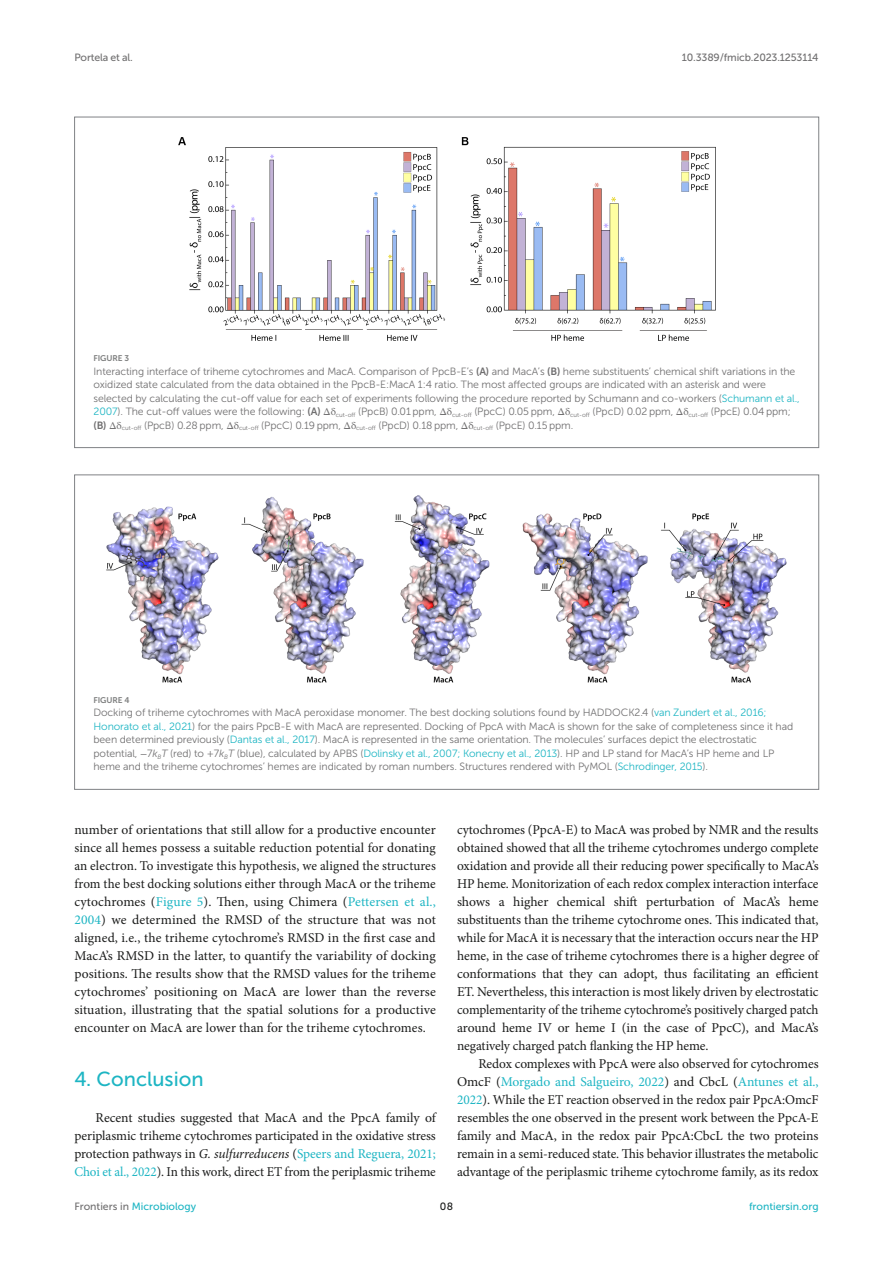
<style>
.page{position:relative;width:893px;height:1263px;background:#fff}
.page>*{position:absolute;margin:0;border:0;box-sizing:border-box;transform-origin:0 0}
.HEAD_1{font:20.25px "Museo Sans 500";color:#1db5c3}
.TEXT{font:13.5px/18px "Minion Pro";color:#1b1c1b;text-align:justify}
.TEXT_FLUSH{font:13.5px/18px "Minion Pro";letter-spacing:-.005em;color:#1b1c1b;text-align:justify}
.FIG_LEG{font:10.5px/13.5px "Museo Sans 300";letter-spacing:-.01em;color:#706f70}
.t1{font:10.5px "Museo Sans 500";letter-spacing:-.015em;color:#706f70}
.t2{font:10.5px "Museo Sans 500";color:#1db5c3}
.t3{font:10.5px "Museo Sans 500";color:#1b1c1b}
.FIG_HD{font:8.25px "Museo Sans 700";letter-spacing:-.01em;color:#7e7f7f}
.s1{font-family:"Museo Sans 700"}
.s2{color:#1db5c3}
.s3{font-family:"STIX General"}
.s4{font-style:italic}
.s5{color:#706f70}
</style>
<div class="page">
<img style="left:178px;top:137px;width:538px;height:204px">
<img style="left:106px;top:495px;width:681px;height:188px">
<p class="t1" style="left:74px;top:51px;width:60px">Portela et al.</p>
<p class="t1" style="left:682px;top:51px;width:138px">10.3389/fmicb.2023.1253114</p>
<p class="FIG_HD" style="left:94px;top:354px;width:37px">FIGURE 3</p>
<p class="FIG_LEG" style="left:94px;top:364px;width:708px">Interacting interface of triheme cytochromes and MacA. Comparison of PpcB-E’s <span class="s1">(A)</span> and MacA’s <span class="s1">(B)</span> heme substituents’ chemical shift variations in the oxidized state calculated from the data obtained in the PpcB-E:MacA 1:4 ratio. The most affected groups are indicated with an asterisk and were selected by calculating the cut-off value for each set of experiments following the procedure reported by Schumann and co-workers (<span class="s2">Schumann et al., 2007</span>). The cut-off values were the following: <span class="s1">(A)</span> <span class="s3">Δδ</span><sub>cut-off</sub> (PpcB) 0.01 ppm, <span class="s3">Δδ</span><sub>cut-off</sub> (PpcC) 0.05 ppm, <span class="s3">Δδ</span><sub>cut-off</sub> (PpcD) 0.02 ppm, <span class="s3">Δδ</span><sub>cut-off</sub> (PpcE) 0.04 ppm; <span class="s1">(B)</span> <span class="s3">Δδ</span><sub>cut-off</sub> (PpcB) 0.28 ppm, <span class="s3">Δδ</span><sub>cut-off</sub> (PpcC) 0.19 ppm, <span class="s3">Δδ</span><sub>cut-off</sub> (PpcD) 0.18 ppm, <span class="s3">Δδ</span><sub>cut-off</sub> (PpcE) 0.15 ppm.</p>
<p class="FIG_HD" style="left:94px;top:695px;width:37px">FIGURE 4</p>
<p class="FIG_LEG" style="left:94px;top:706px;width:701px">Docking of triheme cytochromes with MacA peroxidase monomer. The best docking solutions found by HADDOCK2.4 (<span class="s2">van Zundert et al., 2016; Honorato et al., 2021</span>) for the pairs PpcB-E with MacA are represented. Docking of PpcA with MacA is shown for the sake of completeness since it had been determined previously (<span class="s2">Dantas et al., 2017</span>). MacA is represented in the same orientation. The molecules’ surfaces depict the electrostatic potential, <span class="s3">−</span>7<span class="s4">k</span><sub>B</sub><span class="s4">T</span> (red) to +7<span class="s4">k</span><sub>B</sub><span class="s4">T</span> (blue), calculated by APBS (<span class="s2">Dolinsky et al., 2007; Konecny et al., 2013</span>). HP and LP stand for MacA’s HP heme and LP heme and the triheme cytochromes’ hemes are indicated by roman numbers. Structures rendered with PyMOL (<span class="s2">Schrodinger, 2015</span>).</p>
<p class="TEXT" style="left:74px;top:821px;width:363px">number of orientations that still allow for a productive encounter since all hemes possess a suitable reduction potential for donating an electron. To investigate this hypothesis, we aligned the structures from the best docking solutions either through MacA or the triheme cytochromes (<span class="s2">Figure 5</span>). Then, using Chimera (<span class="s2">Pettersen et al., 2004</span>) we determined the RMSD of the structure that was not aligned, i.e., the triheme cytochrome’s RMSD in the first case and MacA’s RMSD in the latter, to quantify the variability of docking positions. The results show that the RMSD values for the triheme cytochromes’ positioning on MacA are lower than the reverse situation, illustrating that the spatial solutions for a productive encounter on MacA are lower than for the triheme cytochromes.</p>
<p class="HEAD_1" style="left:74px;top:1068px;width:131px">4. Conclusion</p>
<p class="TEXT_FLUSH" style="left:74px;top:1109px;width:363px;text-indent:21px">Recent studies suggested that MacA and the PpcA family of periplasmic triheme cytochromes participated in the oxidative stress protection pathways in <span class="s4">G. sulfurreducens</span> (<span class="s2">Speers and Reguera, 2021; Choi et al., 2022</span>). In this work, direct ET from the periplasmic triheme</p>
<p class="TEXT_FLUSH" style="left:457px;top:821px;width:363px">cytochromes (PpcA-E) to MacA was probed by NMR and the results obtained showed that all the triheme cytochromes undergo complete oxidation and provide all their reducing power specifically to MacA’s HP heme. Monitorization of each redox complex interaction interface shows a higher chemical shift perturbation of MacA’s heme substituents than the triheme cytochrome ones. This indicated that, while for MacA it is necessary that the interaction occurs near the HP heme, in the case of triheme cytochromes there is a higher degree of conformations that they can adopt, thus facilitating an efficient ET. Nevertheless, this interaction is most likely driven by electrostatic complementarity of the triheme cytochrome’s positively charged patch around heme IV or heme I (in the case of PpcC), and MacA’s negatively charged patch flanking the HP heme.</p>
<p class="TEXT" style="left:457px;top:1055px;width:363px;text-indent:21px">Redox complexes with PpcA were also observed for cytochromes OmcF (<span class="s2">Morgado and Salgueiro, 2022</span>) and CbcL (<span class="s2">Antunes et al., 2022</span>). While the ET reaction observed in the redox pair PpcA:OmcF resembles the one observed in the present work between the PpcA-E family and MacA, in the redox pair PpcA:CbcL the two proteins remain in a semi-reduced state. This behavior illustrates the metabolic advantage of the periplasmic triheme cytochrome family, as its redox</p>
<p class="t2" style="left:74px;top:1200px;width:123px"><span class="s5">Frontiers in</span> Microbiology</p>
<p class="t3" style="left:440px;top:1200px;width:15px">08</p>
<p class="t2" style="left:749px;top:1200px;width:71px">frontiersin.org</p>
</div>
